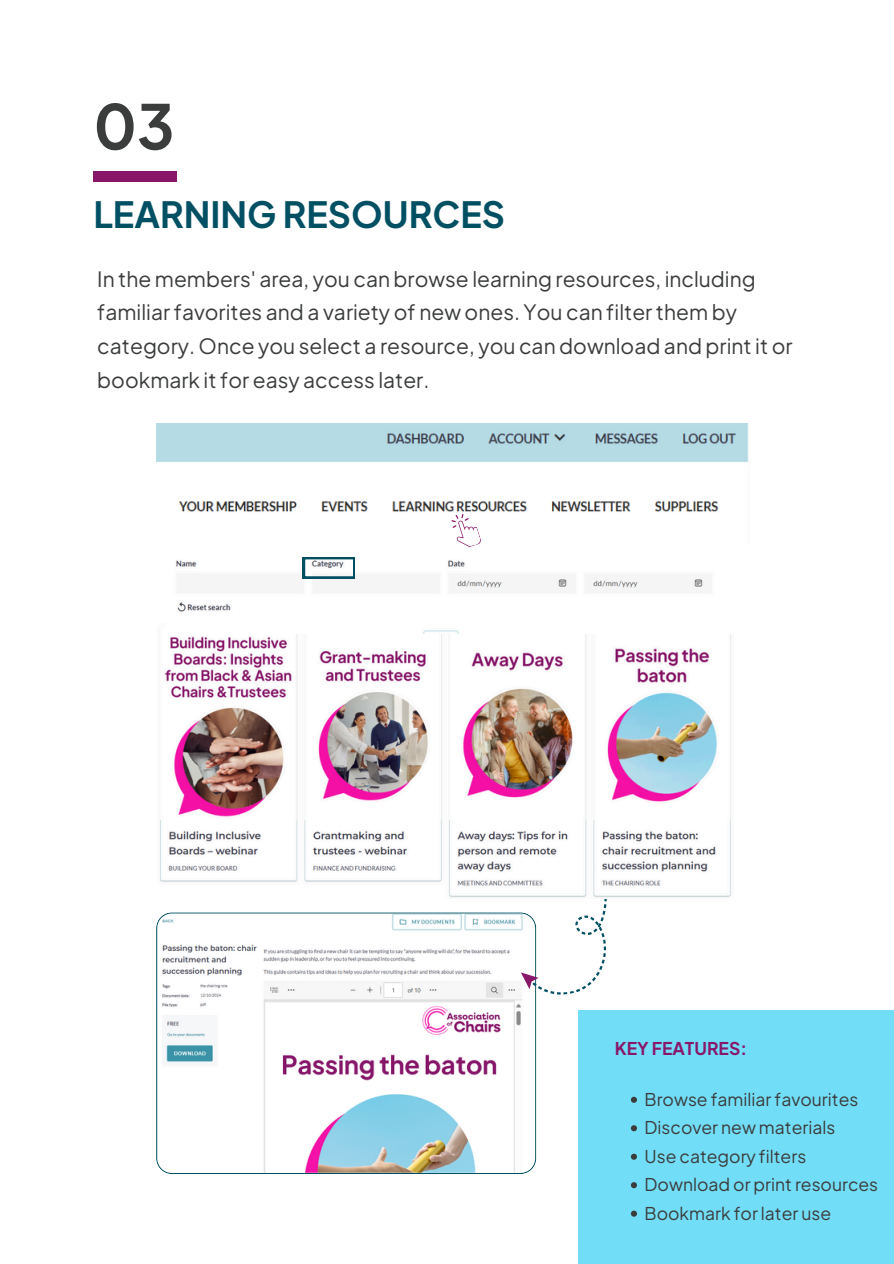
<style>
.page{position:relative;width:894px;height:1264px;background:#fff}
.page>*{position:absolute;margin:0;border:0;box-sizing:border-box;transform-origin:0 0}
.t1{font:700 61.5px "Plus Jakarta Sans";color:#3b3c3c}
.t2{font:700 36px "Plus Jakarta Sans";color:#014f62}
.t3{font:21px/33.8px "Plus Jakarta Sans";color:#3b3c3c}
.t4{font:17.55px "Plus Jakarta Sans";color:#3b3c3c}
.t5{font:700 17.55px "Plus Jakarta Sans";color:#88176a}
</style>
<div class="page">
<div style="left:93px;top:171px;width:84px;height:11px;background:#88176a"></div>
<div style="left:578px;top:1009px;width:315px;height:254px;background:#72ddf7"></div>
<img style="left:156px;top:423px;width:593px;height:89px">
<svg style="left:156px;top:912px;width:380px;height:262px"></svg>
<svg style="left:630px;top:1096px;width:6px;height:6px"></svg>
<svg style="left:630px;top:1125px;width:6px;height:6px"></svg>
<svg style="left:630px;top:1153px;width:6px;height:6px"></svg>
<svg style="left:630px;top:1182px;width:6px;height:6px"></svg>
<svg style="left:630px;top:1210px;width:6px;height:6px"></svg>
<svg style="left:520px;top:899px;width:87px;height:96px"></svg>
<img style="left:160px;top:634px;width:571px;height:263px">
<img style="left:176px;top:557px;width:536px;height:77px">
<svg style="left:449px;top:510px;width:33px;height:37px"></svg>
<svg style="left:303px;top:557px;width:51px;height:21px"></svg>
<p class="t1" style="left:93px;top:86px;width:83px">03</p>
<p class="t2" style="left:93px;top:191px;width:413px">LEARNING RESOURCES</p>
<p class="t3" style="left:97px;top:261px;width:696px">In the members' area, you can browse learning resources, including familiar favorites and a variety of new ones. You can filter them by category. Once you select a resource, you can download and print it or bookmark it for easy access later.</p>
<p class="t5" style="left:614px;top:1036px;width:134px">KEY FEATURES:</p>
<h1 class="t4" style="left:644px;top:1087px;width:215px">Browse familiar favourites</h1>
<h2 class="t4" style="left:644px;top:1116px;width:192px">Discover new materials</h2>
<p class="t4" style="left:644px;top:1144px;width:163px">Use category filters</p>
<p class="t4" style="left:644px;top:1173px;width:235px">Download or print resources</p>
<p class="t4" style="left:644px;top:1201px;width:188px">Bookmark for later use</p>
</div>
